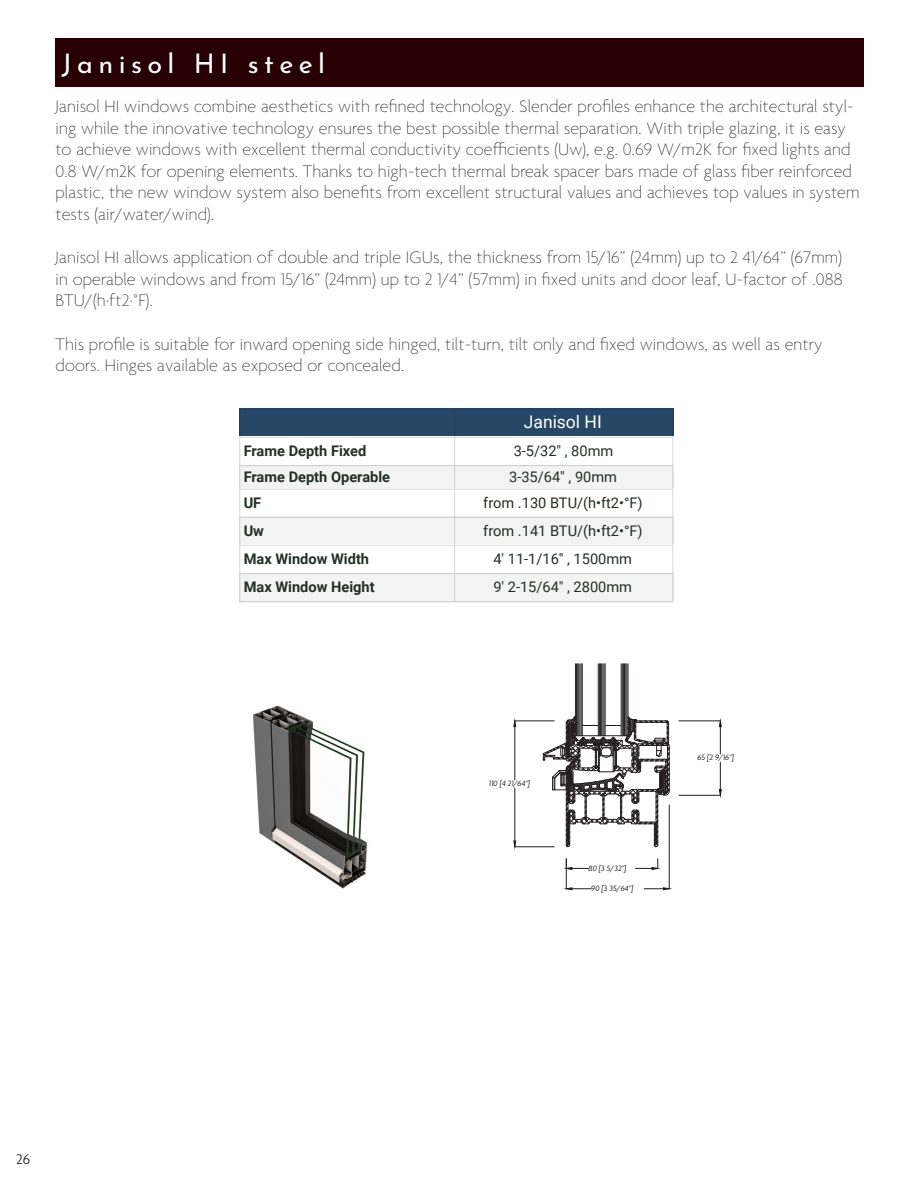
<style>
.page{position:relative;width:918px;height:1188px;background:#fff}
.page>*{position:absolute;margin:0;border:0;box-sizing:border-box;transform-origin:0 0}
.t1{font:27px "Josefin Sans";letter-spacing:.2em;color:#fff}
.t2{font:100 18px/21.6px "Agenda";letter-spacing:.01em;color:#231f20}
.t3{font:17.55px "Roboto";color:#fff}
.t4{font:300 15px "Agenda";color:#231f20}
.t5{font:14.7px "Roboto";color:#242f26}
.t6{font:700 14.7px "Roboto";color:#242f26}
.t7{font:300 8.4px "Agenda";color:#000}
</style>
<div class="page">
<div style="left:56px;top:38px;width:808px;height:49px;background:#280003"></div>
<img style="left:252px;top:705px;width:116px;height:184px">
<hr style="left:576px;top:664px;width:1px;height:72px;background:#231f20">
<hr style="left:577px;top:664px;width:1px;height:72px;background:#231f20">
<hr style="left:579px;top:664px;width:1px;height:72px;background:#231f20">
<hr style="left:580px;top:664px;width:1px;height:72px;background:#231f20">
<hr style="left:581px;top:664px;width:1px;height:72px;background:#231f20">
<hr style="left:599px;top:664px;width:1px;height:72px;background:#231f20">
<hr style="left:600px;top:664px;width:1px;height:72px;background:#231f20">
<hr style="left:601px;top:664px;width:1px;height:72px;background:#231f20">
<hr style="left:603px;top:664px;width:1px;height:72px;background:#231f20">
<hr style="left:604px;top:664px;width:1px;height:72px;background:#231f20">
<hr style="left:622px;top:664px;width:1px;height:72px;background:#231f20">
<hr style="left:623px;top:664px;width:1px;height:72px;background:#231f20">
<hr style="left:624px;top:664px;width:1px;height:72px;background:#231f20">
<hr style="left:626px;top:664px;width:1px;height:72px;background:#231f20">
<hr style="left:627px;top:664px;width:1px;height:72px;background:#231f20">
<hr style="left:575px;top:664px;width:1px;height:72px;background:#231f20">
<hr style="left:628px;top:664px;width:1px;height:72px;background:#231f20">
<hr style="left:582px;top:664px;width:1px;height:72px;background:#231f20">
<hr style="left:621px;top:664px;width:1px;height:72px;background:#231f20">
<hr style="left:598px;top:664px;width:1px;height:72px;background:#231f20">
<hr style="left:605px;top:664px;width:1px;height:72px;background:#231f20">
<svg style="left:543px;top:716px;width:127px;height:131px"></svg>
<hr style="left:515px;top:847px;width:39px;height:1px;background:#231f20">
<hr style="left:515px;top:721px;width:39px;height:1px;background:#231f20">
<hr style="left:515px;top:788px;width:1px;height:53px;background:#231f20">
<hr style="left:515px;top:727px;width:1px;height:53px;background:#231f20">
<svg style="left:513px;top:840px;width:4px;height:8px"></svg>
<svg style="left:513px;top:720px;width:4px;height:7px"></svg>
<svg style="left:567px;top:867px;width:22px;height:3px"></svg>
<svg style="left:635px;top:859px;width:24px;height:11px"></svg>
<hr style="left:566px;top:859px;width:1px;height:30px;background:#231f20">
<hr style="left:669px;top:805px;width:1px;height:84px;background:#231f20">
<svg style="left:566px;top:887px;width:25px;height:3px"></svg>
<svg style="left:644px;top:887px;width:26px;height:3px"></svg>
<hr style="left:679px;top:795px;width:42px;height:1px;background:#231f20">
<hr style="left:679px;top:721px;width:42px;height:1px;background:#231f20">
<svg style="left:719px;top:762px;width:3px;height:34px"></svg>
<svg style="left:719px;top:720px;width:3px;height:34px"></svg>
<svg style="left:239px;top:409px;width:434px;height:193px"></svg>
<p class="t1" style="left:62px;top:41px;width:265px">Janisol HI steel</p>
<p class="t2" style="left:56px;top:97px;width:805px">Janisol HI windows combine aesthetics with refined technology. Slender profiles enhance the architectural styl&shy;ing while the innovative technology ensures the best possible thermal separation. With triple glazing, it is easy to achieve windows with excellent thermal conductivity coefficients (Uw), e.g. 0.69 W/m2K for fixed lights and 0.8 W/m2K for opening elements. Thanks to high-tech thermal break spacer bars made of glass fiber reinforced plastic, the new window system also benefits from excellent structural values and achieves top values in system tests (air/water/wind).</p>
<p class="t2" style="left:56px;top:248px;width:788px;text-align:justify">Janisol HI allows application of double and triple IGUs, the thickness from 15/16” (24mm) up to 2 41/64” (67mm) in operable windows and from 15/16” (24mm) up to 2 1/4” (57mm) in fixed units and door leaf, U-factor of .088<br>BTU/(h·ft2·°F).</p>
<p class="t2" style="left:56px;top:334px;width:769px">This profile is suitable for inward opening side hinged, tilt-turn, tilt only and fixed windows, as well as entry doors. Hinges available as exposed or concealed.</p>
<p class="t3" style="left:524px;top:410px;width:80px">Janisol HI</p>
<p class="t6" style="left:244px;top:441px;width:124px">Frame Depth Fixed</p>
<p class="t5" style="left:514px;top:441px;width:101px">3-5/32" , 80mm</p>
<p class="t6" style="left:244px;top:466px;width:148px">Frame Depth Operable</p>
<p class="t5" style="left:509px;top:466px;width:109px">3-35/64" , 90mm</p>
<p class="t6" style="left:244px;top:492px;width:19px">UF</p>
<p class="t5" style="left:483px;top:492px;width:161px">from .130 BTU/(h•ft2•°F)</p>
<p class="t6" style="left:244px;top:520px;width:22px">Uw</p>
<p class="t5" style="left:483px;top:520px;width:161px">from .141 BTU/(h•ft2•°F)</p>
<p class="t6" style="left:244px;top:549px;width:127px">Max Window Width</p>
<p class="t5" style="left:493px;top:549px;width:140px">4' 11-1/16" , 1500mm</p>
<p class="t6" style="left:244px;top:577px;width:132px">Max Window Height</p>
<p class="t5" style="left:493px;top:577px;width:140px">9' 2-15/64" , 2800mm</p>
<p class="t7" style="left:489px;top:779px;width:44px">110 [4 21/64"]</p>
<p class="t7" style="left:588px;top:864px;width:41px">80 [3 5/32"]</p>
<p class="t7" style="left:591px;top:884px;width:45px">90 [3 35/64"]</p>
<p class="t7" style="left:697px;top:753px;width:39px">65 [2 9/16"]</p>
<p class="t4" style="left:16px;top:1152px;width:16px">26</p>
</div>
